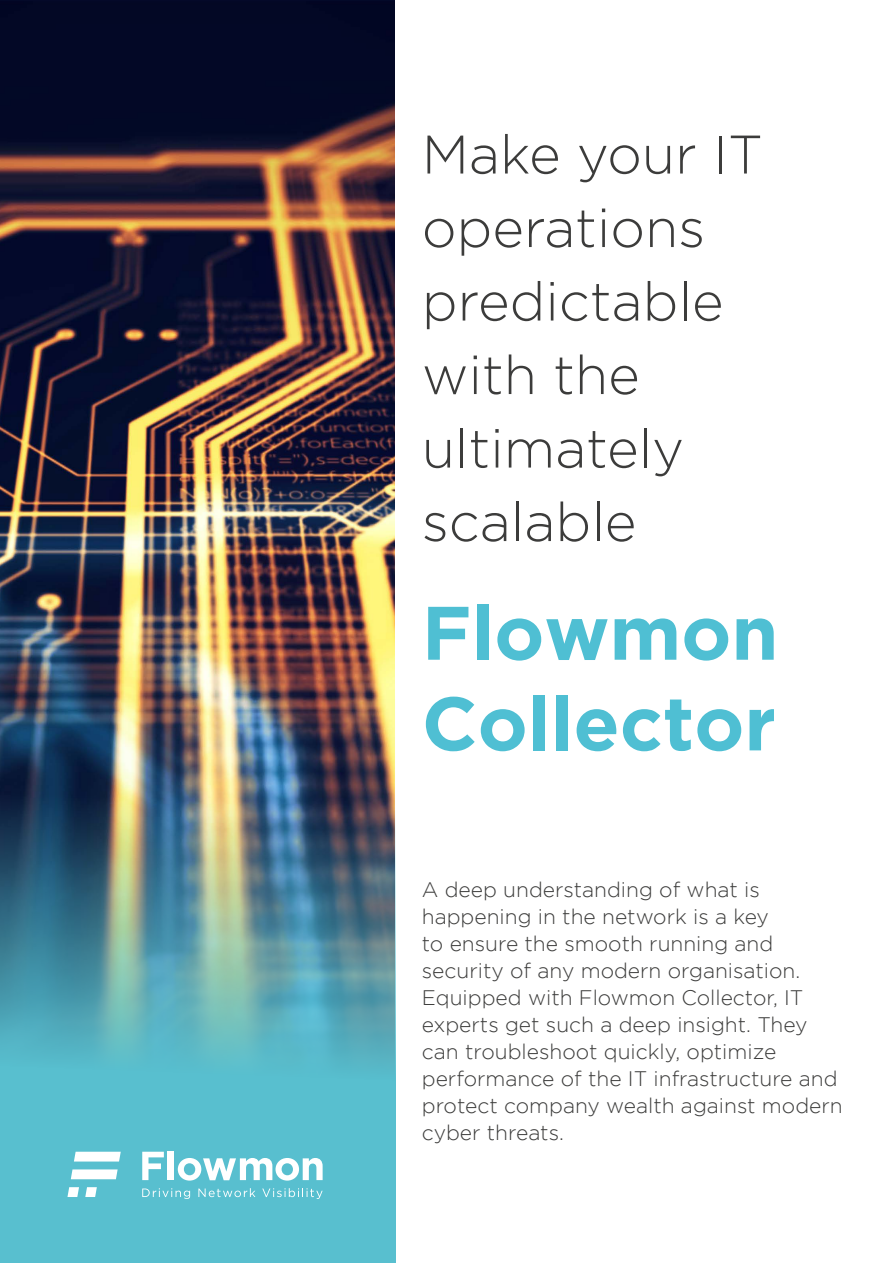
<style>
.page{position:relative;width:893px;height:1263px;background:#fff}
.page>*{position:absolute;margin:0;border:0;box-sizing:border-box;transform-origin:0 0}
.t1{font:700 75.6px/90.6px "Gotham";color:#4fbfd3}
.t2{font:300 54.15px/73.5px "Gotham";color:#3c3c3b}
.t3{font:300 21px/27px "Gotham";color:#3c3c3b}
</style>
<div class="page">
<img style="left:0;top:0;width:394px;height:699px">
<img style="left:0;top:699px;width:395px;height:564px">
<svg style="left:142px;top:1152px;width:22px;height:28px"></svg>
<div style="left:168px;top:1152px;width:6px;height:28px;background:#fff"></div>
<svg style="left:178px;top:1158px;width:145px;height:22px"></svg>
<svg style="left:74px;top:1152px;width:47px;height:9px"></svg>
<svg style="left:71px;top:1169px;width:47px;height:10px"></svg>
<svg style="left:67px;top:1187px;width:12px;height:10px"></svg>
<svg style="left:85px;top:1187px;width:12px;height:10px"></svg>
<svg style="left:142px;top:1188px;width:48px;height:11px"></svg>
<svg style="left:198px;top:1188px;width:57px;height:9px"></svg>
<svg style="left:262px;top:1188px;width:61px;height:11px"></svg>
<h2 class="t2" style="left:422px;top:117px;width:343px">Make your IT operations predictable with the ultimately scalable</h2>
<h1 class="t1" style="left:422px;top:586px;width:358px">Flowmon<br>Collector</h1>
<p class="t3" style="left:422px;top:875px;width:422px">A deep understanding of what is happening in the network is a key<br>to ensure the smooth running and security of any modern organisation.<br>Equipped with Flowmon Collector, IT experts get such a deep insight. They can troubleshoot quickly, optimize performance of the IT infrastructure and protect company wealth against modern cyber threats.</p>
</div>
